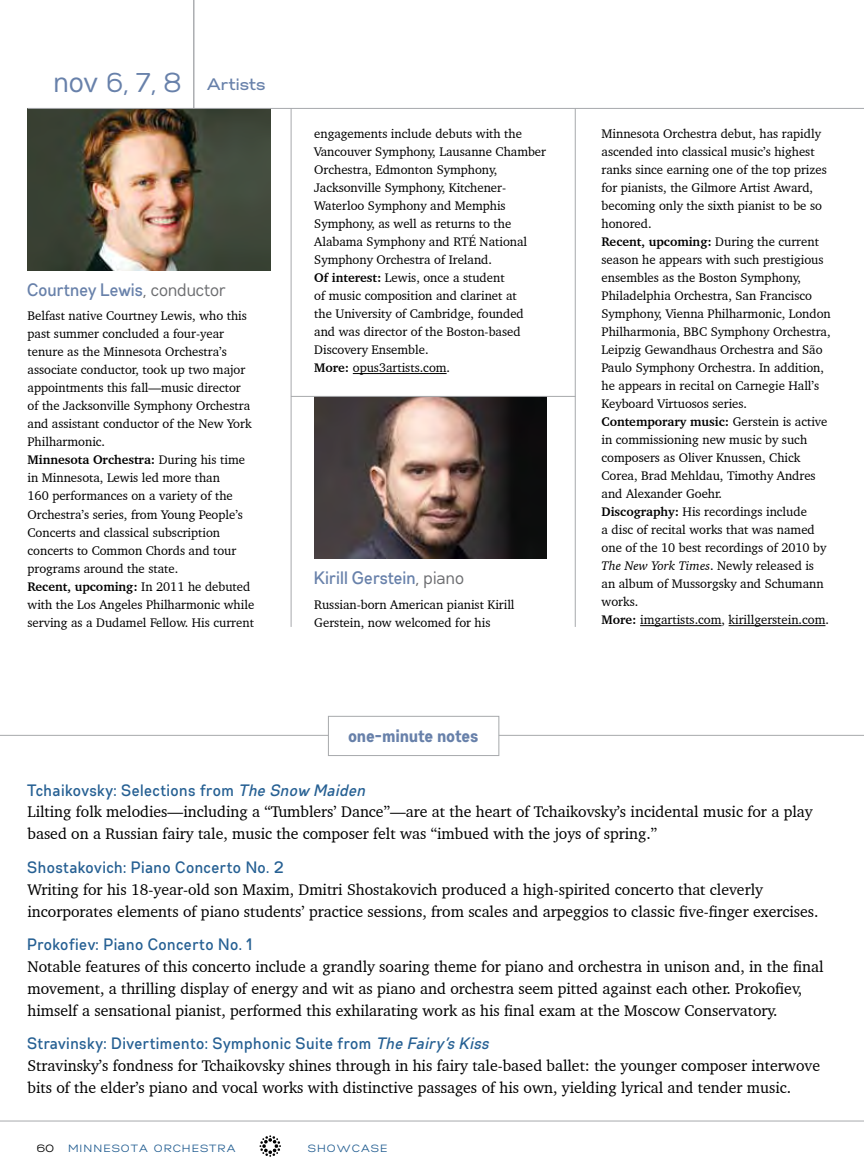
<style>
.page{position:relative;width:864px;height:1175px;background:#fff}
.page>*{position:absolute;margin:0;border:0;box-sizing:border-box;transform-origin:0 0}
.t1{font:500 18px "Gabriel Orchestra Cond";color:#6881aa}
.t2{font:700 18px "Gabriel Orchestra Cond";letter-spacing:.01em;color:#6881aa}
.t3{font:500 16.5px "Gabriel Orchestra Cond";letter-spacing:.025em;color:#266093}
.t4{font:500 16.5px "Gabriel Orchestra";color:#6881aa}
.t5{font:15.75px/21.8px "Charter BT Pro";color:#000}
.t6{font:12.75px/18px "Charter BT Pro";color:#000}
.t7{font:10.5px "Gabriel Orchestra Normal";letter-spacing:.1em;color:#266093}
.t8{font:10.5px "Gabriel Orchestra Normal";color:#000}
.s1{font-family:"Gabriel Orchestra Cond Normal";font-weight:400;font-size:30px}
.s2{font-family:"Gabriel Orchestra Cond Normal";font-weight:400;font-size:27px}
.s3{font-family:"Gabriel Orchestra Cond Normal";font-weight:400;color:#6d6e71}
.s4{font-weight:700}
.s5{font-style:italic}
</style>
<div class="page">
<hr style="left:0;top:1120px;width:864px;height:1px;background:#a7a9ac">
<svg style="left:259px;top:1135px;width:22px;height:21px"></svg>
<hr style="left:193px;top:0;width:1px;height:108px;background:#a7a9ac">
<hr style="left:0;top:735px;width:864px;height:1px;background:#a7a9ac">
<hr style="left:353px;top:373px;width:94px;height:1px;background:#000">
<img style="left:314px;top:397px;width:232px;height:161px">
<hr style="left:291px;top:108px;width:1px;height:519px;background:#a7a9ac">
<img style="left:28px;top:109px;width:243px;height:161px">
<hr style="left:575px;top:108px;width:1px;height:519px;background:#a7a9ac">
<div style="left:328px;top:716px;width:171px;height:40px;background:#fff;border:1px solid #a7a9ac"></div>
<hr style="left:640px;top:625px;width:82px;height:1px;background:#000">
<hr style="left:729px;top:625px;width:96px;height:1px;background:#000">
<hr style="left:28px;top:108px;width:836px;height:1px;background:#a7a9ac">
<hr style="left:291px;top:396px;width:285px;height:1px;background:#a7a9ac">
<p class="t4" style="left:54px;top:74px;width:213px"><span class="s1">nov</span> <span class="s2">6, 7, 8</span> Artists</p>
<h1 class="t1" style="left:28px;top:279px;width:200px">Courtney Lewis<span class="s3">, conductor</span></h1>
<p class="t6" style="left:28px;top:307px;width:228px">Belfast native Courtney Lewis, who this past summer concluded a four-year tenure as the Minnesota Orchestra’s associate conductor, took up two major appointments this fall—music director of the Jacksonville Symphony Orchestra and assistant conductor of the New York Philharmonic.<br><span class="s4">Minnesota Orchestra:</span> During his time in Minnesota, Lewis led more than<br>160 performances on a variety of the Orchestra’s series, from Young People’s Concerts and classical subscription concerts to Common Chords and tour programs around the state.<br><span class="s4">Recent, upcoming:</span> In 2011 he debuted with the Los Angeles Philharmonic while serving as a Dudamel Fellow. His current</p>
<p class="t6" style="left:314px;top:125px;width:233px">engagements include debuts with the Vancouver Symphony, Lausanne Chamber Orchestra, Edmonton Symphony, Jacksonville Symphony, Kitchener-Waterloo Symphony and Memphis Symphony, as well as returns to the Alabama Symphony and RTÉ National Symphony Orchestra of Ireland.<br><span class="s4">Of interest:</span> Lewis, once a student<br>of music composition and clarinet at<br>the University of Cambridge, founded and was director of the Boston-based Discovery Ensemble.<br><span class="s4">More:</span> opus3artists.com.</p>
<h1 class="t1" style="left:314px;top:567px;width:152px">Kirill Gerstein<span class="s3">, piano</span></h1>
<p class="t6" style="left:314px;top:595px;width:202px">Russian-born American pianist Kirill<br>Gerstein, now welcomed for his</p>
<h1 class="t2" style="left:349px;top:724px;width:131px">one-minute notes</h1>
<p class="t6" style="left:602px;top:125px;width:231px">Minnesota Orchestra debut, has rapidly ascended into classical music’s highest ranks since earning one of the top prizes for pianists, the Gilmore Artist Award, becoming only the sixth pianist to be so honored.<br><span class="s4">Recent, upcoming:</span> During the current season he appears with such prestigious ensembles as the Boston Symphony, Philadelphia Orchestra, San Francisco Symphony, Vienna Philharmonic, London Philharmonia, BBC Symphony Orchestra, Leipzig Gewandhaus Orchestra and São Paulo Symphony Orchestra. In addition, he appears in recital on Carnegie Hall’s Keyboard Virtuosos series.<br><span class="s4">Contemporary music:</span> Gerstein is active in commissioning new music by such composers as Oliver Knussen, Chick Corea, Brad Mehldau, Timothy Andres and Alexander Goehr.<br><span class="s4">Discography:</span> His recordings include<br>a disc of recital works that was named one of the 10 best recordings of 2010 by <span class="s5">The New York Times</span>. Newly released is an album of Mussorgsky and Schumann works.<br><span class="s4">More:</span> imgartists.com, kirillgerstein.com.</p>
<p class="t3" style="left:28px;top:780px;width:344px">Tchaikovsky: Selections from <span class="s5">The Snow Maiden</span></p>
<p class="t5" style="left:28px;top:801px;width:787px">Lilting folk melodies—including a “Tumblers’ Dance”—are at the heart of Tchaikovsky’s incidental music for a play based on a Russian fairy tale, music the composer felt was “imbued with the joys of spring.”</p>
<p class="t3" style="left:28px;top:857px;width:258px">Shostakovich: Piano Concerto No. 2</p>
<p class="t5" style="left:28px;top:878px;width:793px">Writing for his 18-year-old son Maxim, Dmitri Shostakovich produced a high-spirited concerto that cleverly incorporates elements of piano students’ practice sessions, from scales and arpeggios to classic five-finger exercises.</p>
<p class="t3" style="left:28px;top:934px;width:227px">Prokofiev: Piano Concerto No. 1</p>
<p class="t5" style="left:28px;top:955px;width:797px">Notable features of this concerto include a grandly soaring theme for piano and orchestra in unison and, in the final movement, a thrilling display of energy and wit as piano and orchestra seem pitted against each other. Prokofiev, himself a sensational pianist, performed this exhilarating work as his final exam at the Moscow Conservatory.</p>
<p class="t3" style="left:28px;top:1033px;width:467px">Stravinsky: Divertimento: Symphonic Suite from <span class="s5">The Fairy’s Kiss</span></p>
<p class="t5" style="left:28px;top:1054px;width:794px">Stravinsky’s fondness for Tchaikovsky shines through in his fairy tale-based ballet: the younger composer interwove bits of the elder’s piano and vocal works with distinctive passages of his own, yielding lyrical and tender music.</p>
<p class="t8" style="left:37px;top:1142px;width:18px">60</p>
<p class="t7" style="left:68px;top:1142px;width:169px">MINNESOTA ORCHESTRA</p>
<p class="t7" style="left:308px;top:1142px;width:81px">SHOWCASE</p>
</div>
